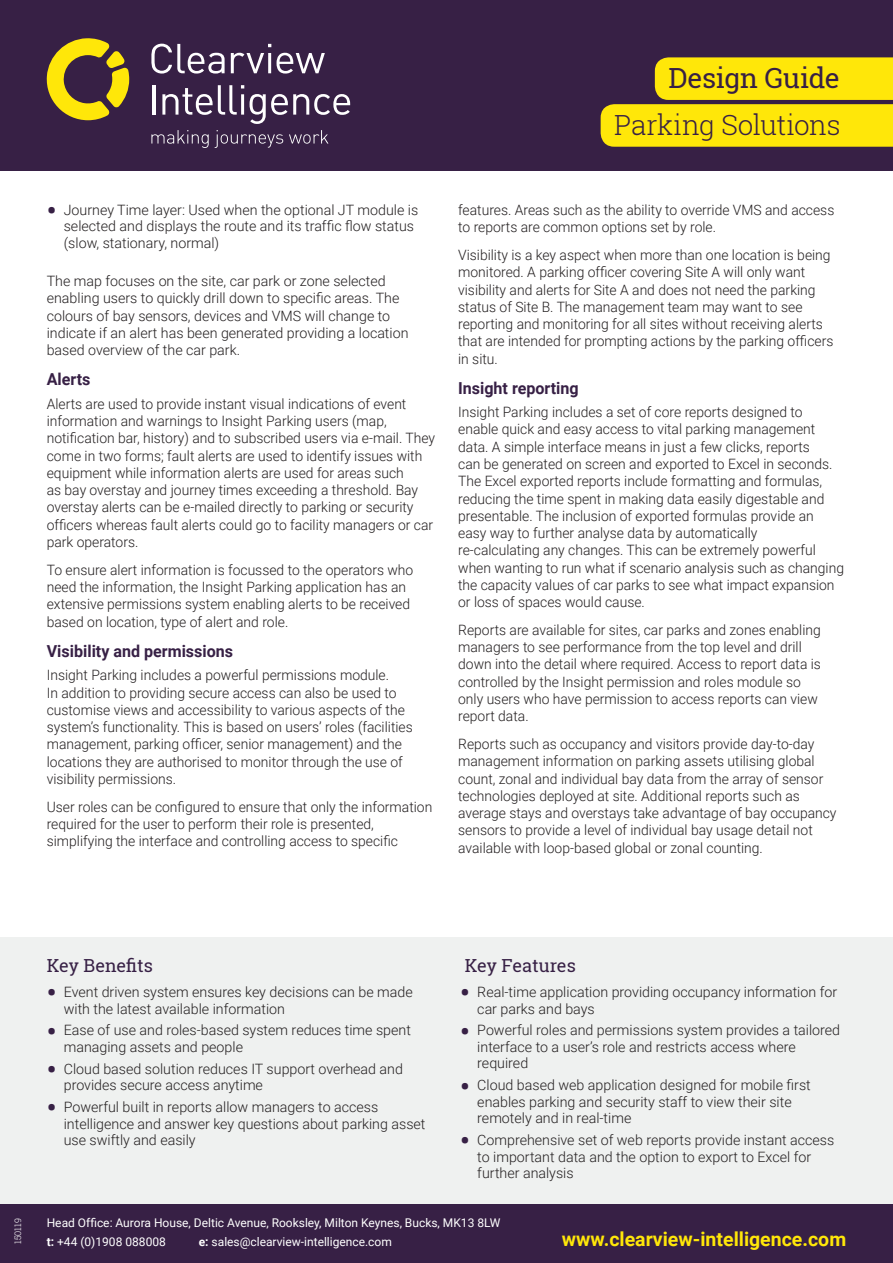
<style>
.page{position:relative;width:893px;height:1263px;background:#fff}
.page>*{position:absolute;margin:0;border:0;box-sizing:border-box;transform-origin:0 0}
.project___location{font:300 27.75px "Roboto Slab";letter-spacing:-.02em;color:#372045}
.t1{font:27.75px "Roboto Slab";letter-spacing:-.015em;color:#372045}
.t2{font:700 19.5px "Roboto";color:#ffe709}
.key_heading{font:18px "Roboto Slab";color:#372045}
.sub_heading{font:700 16.5px "Roboto";color:#372045}
.body_text{font:300 14.25px/17.2px "Roboto";color:#231f20}
.t3{font:12px "Roboto";color:#fff}
.strapline{font:300 9px "Roboto Slab";color:#fff}
.s1{font-weight:700;font-size:27px;color:#372045}
.s2{font-weight:700}
</style>
<div class="page">
<div style="left:0;top:0;width:893px;height:170px;background:#372045"></div>
<svg style="left:46px;top:38px;width:83px;height:82px"></svg>
<svg style="left:151px;top:130px;width:58px;height:18px"></svg>
<svg style="left:215px;top:130px;width:68px;height:18px"></svg>
<svg style="left:289px;top:130px;width:39px;height:14px"></svg>
<svg style="left:151px;top:44px;width:74px;height:30px"></svg>
<svg style="left:231px;top:53px;width:33px;height:20px"></svg>
<hr style="left:268px;top:53px;width:3px;height:20px;background:#fff">
<svg style="left:277px;top:53px;width:48px;height:21px"></svg>
<hr style="left:153px;top:85px;width:3px;height:30px;background:#fff">
<svg style="left:162px;top:85px;width:82px;height:30px"></svg>
<hr style="left:241px;top:94px;width:3px;height:21px;background:#fff">
<svg style="left:250px;top:94px;width:100px;height:30px"></svg>
<svg style="left:601px;top:57px;width:292px;height:90px;background:#e1c911"></svg>
<div style="left:0;top:1203px;width:893px;height:60px;background:#372045"></div>
<div style="left:0;top:937px;width:893px;height:266px;background:#eff1f0"></div>
<p class="t1" style="left:668px;top:59px;width:173px">Design Guide</p>
<p class="project___location" style="left:614px;top:106px;width:228px">Parking Solutions</p>
<p class="body_text" style="left:64px;top:201px;width:356px;line-height:16.5px;text-indent:-17px"><span class="s1">•</span> Journey Time layer: Used when the optional JT module is selected and displays the route and its traffic flow status (slow, stationary, normal)</p>
<p class="body_text" style="left:47px;top:272px;width:363px">The map focuses on the site, car park or zone selected enabling users to quickly drill down to specific areas. The colours of bay sensors, devices and VMS will change to indicate if an alert has been generated providing a location based overview of the car park.</p>
<p class="sub_heading" style="left:47px;top:368px;width:45px">Alerts</p>
<p class="body_text" style="left:47px;top:395px;width:390px">Alerts are used to provide instant visual indications of event information and warnings to Insight Parking users (map, notification bar, history) and to subscribed users via e-mail. They come in two forms; fault alerts are used to identify issues with equipment while information alerts are used for areas such<br>as bay overstay and journey times exceeding a threshold. Bay overstay alerts can be e-mailed directly to parking or security officers whereas fault alerts could go to facility managers or car park operators.</p>
<p class="body_text" style="left:47px;top:561px;width:368px">To ensure alert information is focussed to the operators who need the information, the Insight Parking application has an extensive permissions system enabling alerts to be received based on location, type of alert and role.</p>
<p class="sub_heading" style="left:47px;top:639px;width:188px">Visibility and permissions</p>
<p class="body_text" style="left:47px;top:666px;width:367px">Insight Parking includes a powerful permissions module.<br>In addition to providing secure access can also be used to customise views and accessibility to various aspects of the system’s functionality. This is based on users’ roles (facilities management, parking officer, senior management) and the locations they are authorised to monitor through the use of visibility permissions.</p>
<p class="body_text" style="left:47px;top:797px;width:387px">User roles can be configured to ensure that only the information required for the user to perform their role is presented, simplifying the interface and controlling access to specific</p>
<p class="body_text" style="left:458px;top:201px;width:378px">features. Areas such as the ability to override VMS and access to reports are common options set by role.</p>
<p class="body_text" style="left:458px;top:246px;width:377px">Visibility is a key aspect when more than one location is being monitored. A parking officer covering Site A will only want visibility and alerts for Site A and does not need the parking status of Site B. The management team may want to see reporting and monitoring for all sites without receiving alerts that are intended for prompting actions by the parking officers in situ.</p>
<p class="sub_heading" style="left:458px;top:376px;width:122px">Insight reporting</p>
<p class="body_text" style="left:458px;top:403px;width:387px">Insight Parking includes a set of core reports designed to enable quick and easy access to vital parking management data. A simple interface means in just a few clicks, reports<br>can be generated on screen and exported to Excel in seconds.<br>The Excel exported reports include formatting and formulas, reducing the time spent in making data easily digestable and presentable. The inclusion of exported formulas provide an easy way to further analyse data by automatically<br>re-calculating any changes. This can be extremely powerful when wanting to run what if scenario analysis such as changing the capacity values of car parks to see what impact expansion or loss of spaces would cause.</p>
<p class="body_text" style="left:458px;top:621px;width:364px">Reports are available for sites, car parks and zones enabling managers to see performance from the top level and drill down into the detail where required. Access to report data is controlled by the Insight permission and roles module so only users who have permission to access reports can view report data.</p>
<p class="body_text" style="left:458px;top:735px;width:380px">Reports such as occupancy and visitors provide day-to-day management information on parking assets utilising global count, zonal and individual bay data from the array of sensor technologies deployed at site. Additional reports such as average stays and overstays take advantage of bay occupancy sensors to provide a level of individual bay usage detail not available with loop-based global or zonal counting.</p>
<p class="strapline" style="left:12px;top:1244px;width:27px;rotate:-90deg">150119</p>
<p class="key_heading" style="left:47px;top:953px;width:108px">Key Benefits</p>
<p class="body_text" style="left:64px;top:983px;width:350px;line-height:16.5px;text-indent:-17px"><span class="s1">•</span> Event driven system ensures key decisions can be made with the latest available information</p>
<p class="body_text" style="left:64px;top:1021px;width:349px;line-height:16.5px;text-indent:-17px"><span class="s1">•</span> Ease of use and roles-based system reduces time spent managing assets and people</p>
<p class="body_text" style="left:64px;top:1060px;width:341px;line-height:16.5px;text-indent:-17px"><span class="s1">•</span> Cloud based solution reduces IT support overhead and provides secure access anytime</p>
<p class="body_text" style="left:64px;top:1098px;width:363px;line-height:16.5px;text-indent:-17px"><span class="s1">•</span> Powerful built in reports allow managers to access intelligence and answer key questions about parking asset use swiftly and easily</p>
<p class="key_heading" style="left:465px;top:953px;width:113px">Key Features</p>
<p class="body_text" style="left:477px;top:983px;width:361px;line-height:16.5px;text-indent:-17px"><span class="s1">•</span> Real-time application providing occupancy information for car parks and bays</p>
<p class="body_text" style="left:477px;top:1021px;width:364px;line-height:16.5px;text-indent:-17px"><span class="s1">•</span> Powerful roles and permissions system provides a tailored interface to a user’s role and restricts access where required</p>
<p class="body_text" style="left:477px;top:1076px;width:335px;line-height:16.5px;text-indent:-17px"><span class="s1">•</span> Cloud based web application designed for mobile first enables parking and security staff to view their site remotely and in real-time</p>
<p class="body_text" style="left:477px;top:1131px;width:358px;line-height:16.5px;text-indent:-17px"><span class="s1">•</span> Comprehensive set of web reports provide instant access to important data and the option to export to Excel for further analysis</p>
<p class="t3" style="left:47px;top:1215px;width:455px">Head Office: Aurora House, Deltic Avenue, Rooksley, Milton Keynes, Bucks, MK13 8LW</p>
<p class="t3" style="left:47px;top:1233px;width:121px"><span class="s2">t:</span> +44 (0)1908 088008</p>
<p class="t3" style="left:199px;top:1233px;width:195px"><span class="s2">e:</span> sales@clearview-intelligence.com</p>
<p class="t2" style="left:562px;top:1225px;width:286px">www.clearview-intelligence.com</p>
</div>
